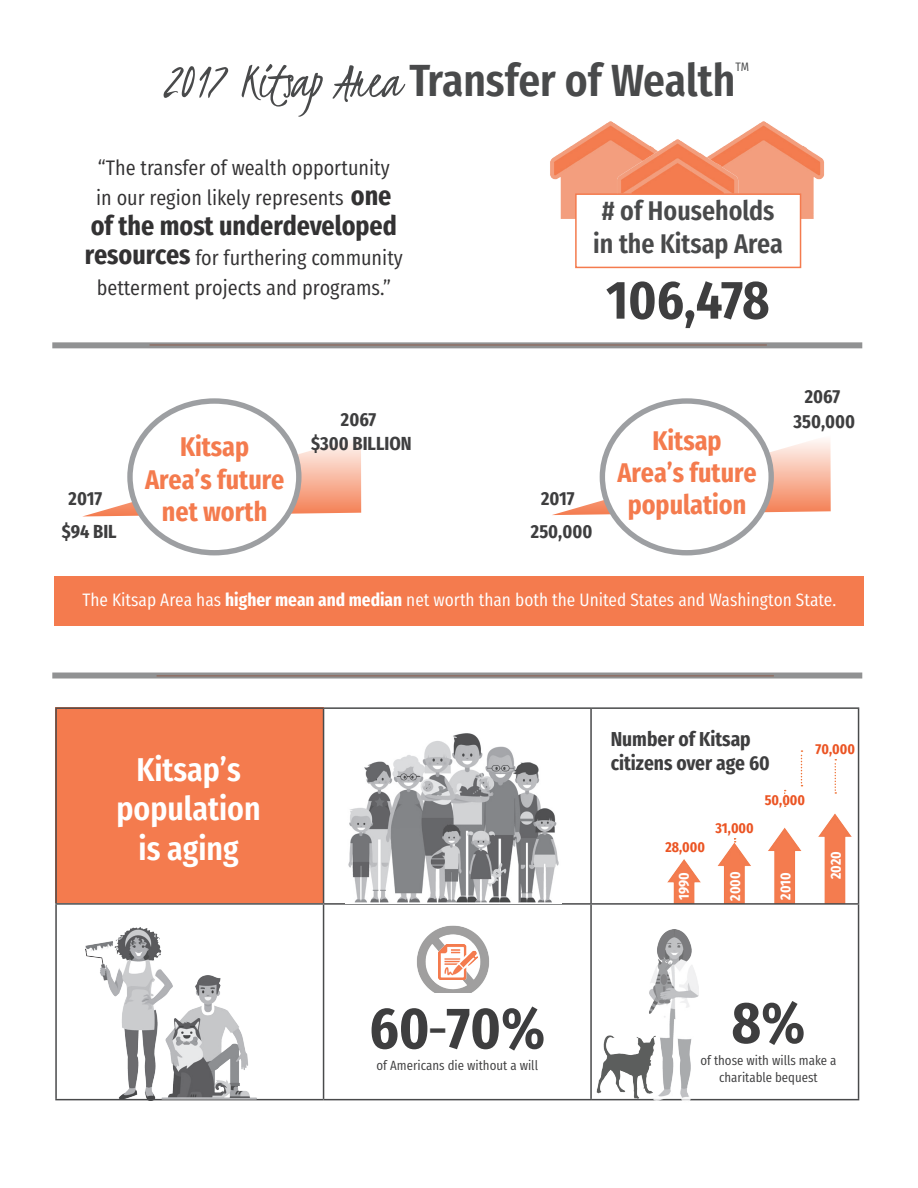
<style>
.page{position:relative;width:918px;height:1188px;background:#fff}
.page>*{position:absolute;margin:0;border:0;box-sizing:border-box;transform-origin:0 0}
.t1{font:700 58.35px "Fira Sans Condensed";color:#3e3e3f}
.t2{font:700 54px "Fira Sans Condensed";letter-spacing:-.01em;color:#3e3e3f}
.t3{font:600 45px "Fira Sans Condensed";color:#494a4b}
.t4{font:600 33px/39.6px "Fira Sans Condensed";color:#fff;text-align:center}
.t5{font:700 27px/32.4px "Fira Sans Condensed";color:#f47b4e;text-align:center}
.t6{font:600 27px/32.4px "Fira Sans Condensed";color:#494a4b;text-align:center}
.t7{font:700 27px "Fira Sans Condensed";color:#333233}
.t8{font:21px/30px "Fira Sans Condensed";color:#333233}
.t9{font:700 20.1px/24px "Fira Sans Condensed";color:#3e3e3f}
.t10{font:700 18.9px "Fira Sans Condensed";color:#3e3e3f}
.t11{font:18px "Fira Sans Condensed";color:#fff}
.t12{font:700 14.4px "Fira Sans Condensed";color:#eb5423}
.t13{font:700 14.4px "Fira Sans Condensed";color:#fff}
.t14{font:13.35px/17px "Fira Sans Condensed";color:#3e3e3f;text-align:center}
.t15{font:12.3px "Fira Sans Condensed";color:#494a4b}
.s1{font-family:"Kristi";font-weight:400;font-size:54px}
.s2{font-weight:700;font-size:27px}
.s3{font-weight:700}
.s4{font-size:36.45px}
</style>
<div class="page">
<svg style="left:552px;top:435px;width:279px;height:80px"></svg>
<svg style="left:84px;top:436px;width:277px;height:80px"></svg>
<div style="left:130px;top:401px;width:169px;height:152px;background:#fff;border-radius:50%"></div>
<div style="left:127px;top:398px;width:175px;height:157px;border:5px solid #9d9fa2;border-radius:50%"></div>
<div style="left:602px;top:401px;width:169px;height:152px;background:#fff;border-radius:50%"></div>
<div style="left:600px;top:398px;width:174px;height:157px;border:5px solid #9d9fa2;border-radius:50%"></div>
<div style="left:54px;top:576px;width:810px;height:49px;background:#f47b4e"></div>
<svg style="left:801px;top:750px;width:1px;height:36px"></svg>
<img style="left:668px;top:797px;width:192px;height:106px">
<div style="left:707px;top:819px;width:55px;height:19px;background:#fff"></div>
<div style="left:658px;top:838px;width:55px;height:20px;background:#fff"></div>
<svg style="left:835px;top:759px;width:1px;height:35px"></svg>
<svg style="left:784px;top:790px;width:2px;height:17px"></svg>
<img style="left:86px;top:928px;width:76px;height:173px">
<img style="left:596px;top:1035px;width:42px;height:63px">
<img style="left:417px;top:925px;width:72px;height:68px">
<img style="left:438px;top:944px;width:39px;height:35px">
<div style="left:55px;top:707px;width:269px;height:196px;background:#f47b4e"></div>
<hr style="left:55px;top:903px;width:269px;height:2px;background:#494a4b">
<hr style="left:324px;top:903px;width:267px;height:2px;background:#494a4b">
<hr style="left:591px;top:903px;width:268px;height:2px;background:#494a4b">
<hr style="left:55px;top:707px;width:269px;height:2px;background:#494a4b">
<hr style="left:55px;top:709px;width:2px;height:194px;background:#494a4b">
<hr style="left:324px;top:707px;width:267px;height:2px;background:#494a4b">
<hr style="left:323px;top:709px;width:1px;height:194px;background:#494a4b">
<hr style="left:591px;top:707px;width:268px;height:2px;background:#494a4b">
<hr style="left:590px;top:709px;width:2px;height:194px;background:#494a4b">
<hr style="left:858px;top:709px;width:1px;height:194px;background:#494a4b">
<hr style="left:55px;top:905px;width:2px;height:194px;background:#494a4b">
<hr style="left:323px;top:905px;width:1px;height:194px;background:#494a4b">
<hr style="left:590px;top:905px;width:2px;height:194px;background:#494a4b">
<hr style="left:858px;top:905px;width:1px;height:194px;background:#494a4b">
<hr style="left:55px;top:1099px;width:269px;height:1px;background:#494a4b">
<hr style="left:324px;top:1099px;width:267px;height:1px;background:#494a4b">
<hr style="left:591px;top:1099px;width:268px;height:1px;background:#494a4b">
<svg style="left:52px;top:342px;width:810px;height:6px;background:#979190"></svg>
<svg style="left:52px;top:673px;width:810px;height:6px;background:#999492"></svg>
<img style="left:638px;top:930px;width:60px;height:171px">
<img style="left:550px;top:121px;width:86px;height:98px">
<img style="left:738px;top:121px;width:86px;height:120px">
<img style="left:613px;top:137px;width:130px;height:56px">
<div style="left:576px;top:194px;width:225px;height:73px;background:#fff"></div>
<div style="left:575px;top:193px;width:226px;height:75px;border:2px solid #f47b4e"></div>
<img style="left:138px;top:962px;width:130px;height:139px">
<img style="left:348px;top:733px;width:211px;height:170px">
<h3 class="t3" style="left:163px;top:39px;width:573px"><span class="s1">2017 Kitsap Area</span> Transfer of Wealth</h3>
<p class="t15" style="left:735px;top:56px;width:15px">TM</p>
<p class="t8" style="left:96px;top:150px;width:297px">“The transfer of wealth opportunity in our region likely represents <span class="s2">one</span></p>
<p class="t7" style="left:91px;top:200px;width:308px">of the most underdeveloped</p>
<p class="t8" style="left:85px;top:240px;width:320px;text-align:center"><span class="s2">resources</span> for furthering community betterment projects and programs.”</p>
<p class="t6" style="left:593px;top:192px;width:191px"># of Households in the Kitsap Area</p>
<h2 class="t2" style="left:606px;top:250px;width:165px">106,478</h2>
<p class="t10" style="left:69px;top:481px;width:35px">2017</p>
<p class="t10" style="left:62px;top:514px;width:56px">$94 BIL</p>
<p class="t5" style="left:145px;top:428px;width:141px">Kitsap<br>Area’s future net worth</p>
<p class="t10" style="left:341px;top:403px;width:37px">2067</p>
<p class="t10" style="left:311px;top:426px;width:102px">$300 BILLION</p>
<p class="t5" style="left:617px;top:421px;width:141px">Kitsap<br>Area’s future population</p>
<p class="t10" style="left:541px;top:481px;width:35px">2017</p>
<p class="t10" style="left:531px;top:514px;width:63px">250,000</p>
<p class="t10" style="left:805px;top:379px;width:37px">2067</p>
<p class="t10" style="left:794px;top:404px;width:63px">350,000</p>
<p class="t11" style="left:83px;top:583px;width:755px">The Kitsap Area has <span class="s3">higher mean and median</span> net worth than both the United States and Washington State.</p>
<h3 class="t4" style="left:116px;top:746px;width:146px">Kitsap’s population is aging</h3>
<p class="t9" style="left:611px;top:725px;width:161px">Number of Kitsap citizens over age 60</p>
<p class="t12" style="left:665px;top:834px;width:41px">28,000</p>
<p class="t12" style="left:715px;top:815px;width:40px">31,000</p>
<p class="t12" style="left:765px;top:787px;width:42px">50,000</p>
<p class="t13" style="left:671px;top:900px;width:29px;rotate:-90deg">1990</p>
<p class="t13" style="left:722px;top:901px;width:31px;rotate:-90deg">2000</p>
<p class="t13" style="left:772px;top:900px;width:29px;rotate:-90deg">2010</p>
<p class="t12" style="left:816px;top:736px;width:41px">70,000</p>
<p class="t13" style="left:822px;top:879px;width:29px;rotate:-90deg">2020</p>
<h1 class="t1" style="left:369px;top:975px;width:177px">60<span class="s4">–</span>70%</h1>
<h1 class="t1" style="left:732px;top:969px;width:75px">8%</h1>
<p class="t14" style="left:377px;top:1056px;width:163px">of Americans die without a will</p>
<p class="t14" style="left:700px;top:1051px;width:138px">of those with wills make a charitable bequest</p>
</div>
